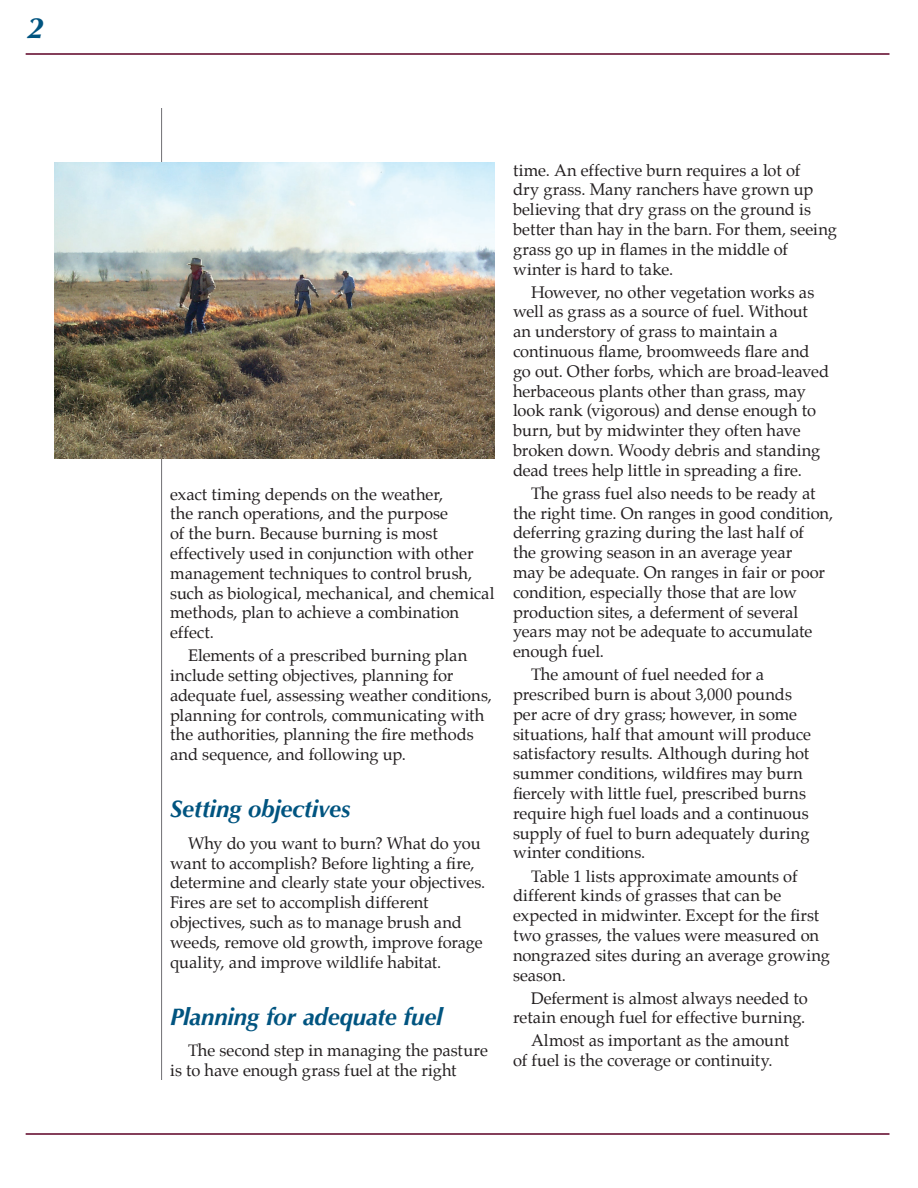
<style>
.page{position:relative;width:918px;height:1188px;background:#fff}
.page>*{position:absolute;margin:0;border:0;box-sizing:border-box;transform-origin:0 0}
.t1{font:italic 700 30px "Optima";color:#005480}
.Papragraph_headings{font:italic 700 24px "Optima";letter-spacing:-.01em;color:#005480}
.Body_text{font:16.5px/19.8px "Palatino";letter-spacing:-.005em;color:#231f20}
</style>
<div class="page">
<hr style="left:26px;top:53px;width:864px;height:2px;background:#5c0024">
<hr style="left:26px;top:1133px;width:864px;height:2px;background:#5c0024">
<hr style="left:161px;top:108px;width:1px;height:972px;background:#717074">
<img style="left:54px;top:162px;width:441px;height:297px">
<p class="t1" style="left:27px;top:10px;width:18px">2</p>
<p class="Body_text" style="left:170px;top:484px;width:326px">exact timing depends on the weather,<br>the ranch operations, and the purpose<br>of the burn. Because burning is most effectively used in conjunction with other management techniques to control brush, such as biological, mechanical, and chemical methods, plan to achieve a combination effect.</p>
<p class="Body_text" style="left:170px;top:646px;width:323px;text-indent:18px">Elements of a prescribed burning plan include setting objectives, planning for adequate fuel, assessing weather conditions, planning for controls, communicating with the authorities, planning the fire methods and sequence, and following up.</p>
<p class="Papragraph_headings" style="left:170px;top:795px;width:182px">Setting objectives</p>
<p class="Body_text" style="left:170px;top:833px;width:317px;text-indent:18px">Why do you want to burn? What do you want to accomplish? Before lighting a fire, determine and clearly state your objectives.<br>Fires are set to accomplish different objectives, such as to manage brush and weeds, remove old growth, improve forage quality, and improve wildlife habitat.</p>
<p class="Papragraph_headings" style="left:170px;top:1003px;width:274px">Planning for adequate fuel</p>
<p class="Body_text" style="left:170px;top:1041px;width:319px;text-indent:18px">The second step in managing the pasture is to have enough grass fuel at the right</p>
<p class="Body_text" style="left:513px;top:160px;width:326px">time. An effective burn requires a lot of<br>dry grass. Many ranchers have grown up believing that dry grass on the ground is better than hay in the barn. For them, seeing grass go up in flames in the middle of winter is hard to take.</p>
<p class="Body_text" style="left:513px;top:282px;width:318px;text-indent:18px">However, no other vegetation works as well as grass as a source of fuel. Without an understory of grass to maintain a continuous flame, broomweeds flare and go out. Other forbs, which are broad-leaved herbaceous plants other than grass, may look rank (vigorous) and dense enough to burn, but by midwinter they often have broken down. Woody debris and standing dead trees help little in spreading a fire.</p>
<p class="Body_text" style="left:513px;top:483px;width:322px;text-indent:18px">The grass fuel also needs to be ready at the right time. On ranges in good condition, deferring grazing during the last half of<br>the growing season in an average year<br>may be adequate. On ranges in fair or poor condition, especially those that are low production sites, a deferment of several years may not be adequate to accumulate enough fuel.</p>
<p class="Body_text" style="left:513px;top:665px;width:300px;text-indent:18px">The amount of fuel needed for a prescribed burn is about 3,000 pounds per acre of dry grass; however, in some situations, half that amount will produce satisfactory results. Although during hot summer conditions, wildfires may burn fiercely with little fuel, prescribed burns require high fuel loads and a continuous supply of fuel to burn adequately during winter conditions.</p>
<p class="Body_text" style="left:513px;top:866px;width:319px;text-indent:18px">Table 1 lists approximate amounts of different kinds of grasses that can be expected in midwinter. Except for the first two grasses, the values were measured on nongrazed sites during an average growing season.</p>
<p class="Body_text" style="left:513px;top:988px;width:296px;text-align:right">Deferment is almost always needed to retain enough fuel for effective burning.</p>
<p class="Body_text" style="left:513px;top:1031px;width:278px;text-indent:18px">Almost as important as the amount of fuel is the coverage or continuity.</p>
</div>
